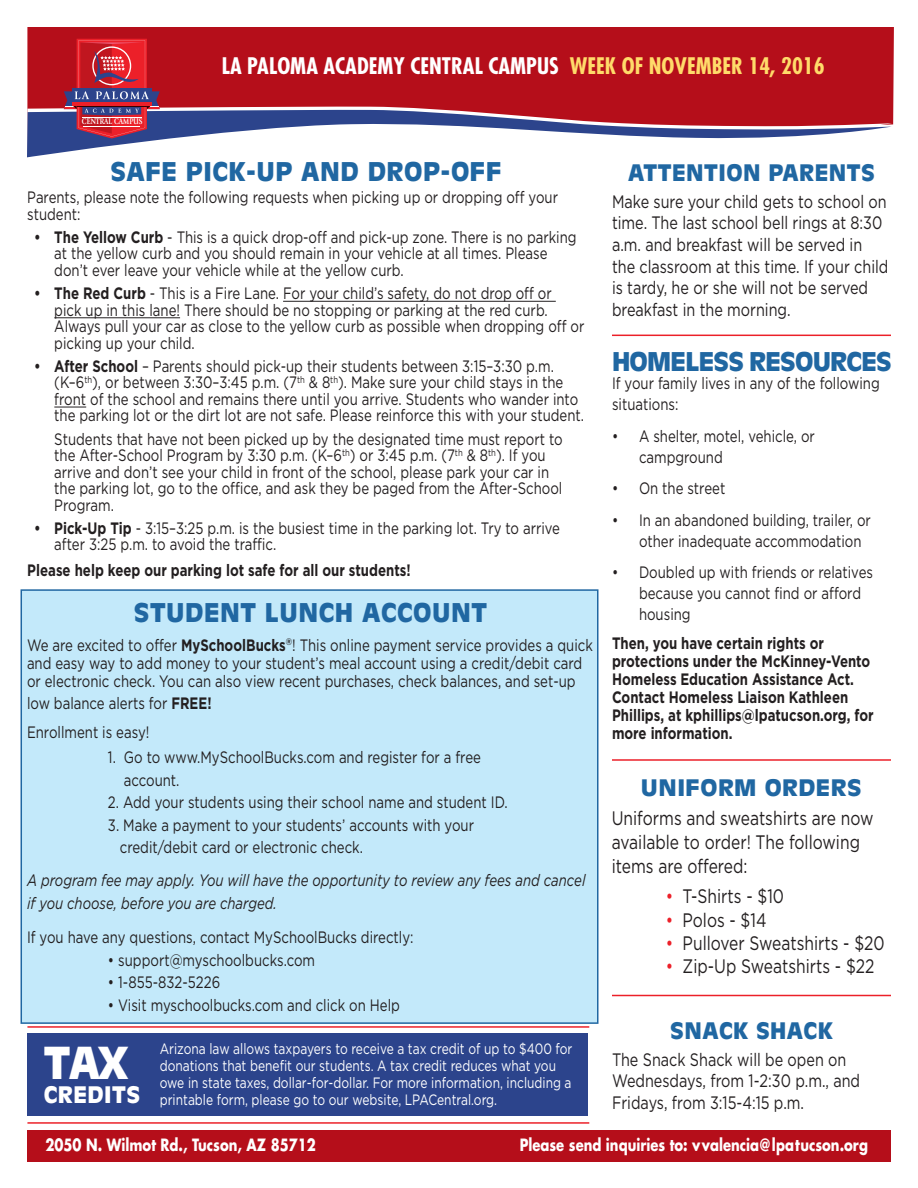
<style>
.page{position:relative;width:918px;height:1188px;background:#fff}
.page>*{position:absolute;margin:0;border:0;box-sizing:border-box;transform-origin:0 0}
.Headers{font:900 43.5px "Antique Olive";color:#fff}
.Headers-2{font:900 25.5px "Antique Olive";letter-spacing:.02em;color:#2067a2}
.Headers-3{font:900 25.5px "Antique Olive";letter-spacing:-.03em;color:#2067a2}
.Headers-4{font:900 22.5px "Antique Olive";letter-spacing:.02em;color:#2067a2}
.Headers-5{font:900 22.5px "Antique Olive";letter-spacing:.02em;color:#2067a2;scale:1.05 1}
.Headers-6{font:900 22.5px "Antique Olive";letter-spacing:.02em;color:#fff}
.t1{font:700 condensed 22.2px "Futura";color:#fff}
.copy{font:19.5px/24px "Gotham";color:#231f20;scale:.8 1}
.copy-2{font:18px/21.6px "Gotham";color:#231f20;scale:.8 1}
.copy-3{font:16.5px/16.5px "Gotham";color:#231f20;scale:.8 1}
.copy-4{font:700 16.5px/18px "Gotham";color:#231f20;scale:.8 1}
.copy-5{font:italic 16.5px/22.5px "Gotham";color:#231f20;scale:.8 1}
.Headers-7{font:700 16.5px "Futura";color:#fff;scale:.8 1}
.copy-6{font:15px/17.2px "Gotham";color:#fff;scale:.8 1}
.t2{font:700 8.55px "Giovanni";color:#fff;scale:.81 1}
.s1{color:#ffdb6a}
.s2{font-weight:700}
.s3{color:#ec2029}
</style>
<div class="page">
<div style="left:21px;top:589px;width:577px;height:435px;background:#c3e9fa;border:2px solid #2067a2"></div>
<hr style="left:612px;top:335px;width:279px;height:1px;background:#ec2029">
<hr style="left:612px;top:759px;width:279px;height:2px;background:#ec2029">
<hr style="left:612px;top:995px;width:279px;height:1px;background:#ec2029">
<div style="left:27px;top:27px;width:867px;height:98px;background:#b50e1a"></div>
<svg style="left:27px;top:36px;width:865px;height:121px"></svg>
<hr style="left:82px;top:117px;width:60px;height:1px;background:#fff">
<hr style="left:83px;top:126px;width:56px;height:1px;background:#fff">
<div style="left:27px;top:1130px;width:863px;height:32px;background:#b50e1a"></div>
<div style="left:27px;top:1034px;width:561px;height:82px;background:#2c448c"></div>
<hr style="left:27px;top:1026px;width:562px;height:2px;background:#ec2029">
<hr style="left:27px;top:1122px;width:562px;height:2px;background:#ec2029">
<hr style="left:283px;top:301px;width:273px;height:1px;background:#231f20">
<hr style="left:54px;top:318px;width:126px;height:1px;background:#231f20">
<hr style="left:54px;top:407px;width:32px;height:1px;background:#231f20">
<p class="t2" style="left:82px;top:117px;width:76px">CENTRAL CAMPUS</p>
<p class="t1" style="left:222px;top:51px;width:604px">LA PALOMA ACADEMY CENTRAL CAMPUS <span class="s1">WEEK OF NOVEMBER 14, 2016</span></p>
<p class="Headers-2" style="left:110px;top:156px;width:393px">SAFE PICK-UP AND DROP-OFF</p>
<p class="copy-3" style="left:27px;top:189px;width:665px">Parents, please note the following requests when picking up or dropping off your student:</p>
<p class="copy-3" style="left:54px;top:228px;width:654px;text-indent:-20px"><span class="s2">• The Yellow Curb</span> - This is a quick drop-off and pick-up zone. There is no parking at the yellow curb and you should remain in your vehicle at all times. Please don’t ever leave your vehicle while at the yellow curb.</p>
<p class="copy-3" style="left:54px;top:285px;width:664px;text-indent:-20px"><span class="s2">• The Red Curb</span> - This is a Fire Lane. For your child’s safety, do not drop off or<br>pick up in this lane! There should be no stopping or parking at the red curb.<br>Always pull your car as close to the yellow curb as possible when dropping off or picking up your child.</p>
<p class="copy-3" style="left:54px;top:357px;width:664px;text-indent:-20px"><span class="s2">• After School</span> – Parents should pick-up their students between 3:15–3:30 p.m. (K–6<sup>th</sup>), or between 3:30–3:45 p.m. (7<sup>th</sup> &amp; 8<sup>th</sup>). Make sure your child stays in the front of the school and remains there until you arrive. Students who wander into the parking lot or the dirt lot are not safe. Please reinforce this with your student.</p>
<p class="copy-3" style="left:54px;top:430px;width:637px">Students that have not been picked up by the designated time must report to the After-School Program by 3:30 p.m. (K–6<sup>th</sup>) or 3:45 p.m. (7<sup>th</sup> &amp; 8<sup>th</sup>). If you arrive and don’t see your child in front of the school, please park your car in the parking lot, go to the office, and ask they be paged from the After-School Program.</p>
<p class="copy-3" style="left:54px;top:519px;width:634px;text-indent:-20px"><span class="s2">• Pick-Up Tip</span> - 3:15–3:25 p.m. is the busiest time in the parking lot. Try to arrive after 3:25 p.m. to avoid the traffic.</p>
<p class="copy-4" style="left:27px;top:561px;width:481px">Please help keep our parking lot safe for all our students!</p>
<p class="Headers-2" style="left:134px;top:598px;width:355px">STUDENT LUNCH ACCOUNT</p>
<p class="copy-3" style="left:27px;top:636px;width:709px;line-height:18px">We are excited to offer <span class="s2">MySchoolBucks</span><sup>®</sup>! This online payment service provides a quick and easy way to add money to your student’s meal account using a credit/debit card or electronic check. You can also view recent purchases, check balances, and set-up</p>
<p class="copy-3" style="left:27px;top:695px;width:232px">low balance alerts for <span class="s2">FREE!</span></p>
<p class="copy-3" style="left:27px;top:724px;width:155px">Enrollment is easy!</p>
<p class="copy-3" style="left:124px;top:746px;width:448px;line-height:22.5px;text-indent:-16px">1. Go to www.MySchoolBucks.com and register for a free account.</p>
<p class="copy-3" style="left:108px;top:794px;width:501px">2. Add your students using their school name and student ID.</p>
<p class="copy-3" style="left:120px;top:814px;width:444px;line-height:22.5px;text-indent:-12px">3. Make a payment to your students’ accounts with your credit/debit card or electronic check.</p>
<p class="copy-5" style="left:27px;top:869px;width:700px">A program fee may apply. You will have the opportunity to review any fees and cancel if you choose, before you are charged.</p>
<p class="copy-3" style="left:27px;top:929px;width:485px">If you have any questions, contact MySchoolBucks directly:</p>
<p class="copy-3" style="left:108px;top:952px;width:261px">• support@myschoolbucks.com</p>
<p class="copy-3" style="left:108px;top:974px;width:142px">• 1-855-832-5226</p>
<p class="copy-3" style="left:108px;top:997px;width:366px">• Visit myschoolbucks.com and click on Help</p>
<p class="Headers" style="left:44px;top:1037px;width:87px">TAX</p>
<p class="Headers-6" style="left:44px;top:1081px;width:98px">CREDITS</p>
<p class="copy-6" style="left:160px;top:1040px;width:517px">Arizona law allows taxpayers to receive a tax credit of up to $400 for donations that benefit our students. A tax credit reduces what you owe in state taxes, dollar-for-dollar. For more information, including a printable form, please go to our website, LPACentral.org.</p>
<p class="Headers-4" style="left:628px;top:159px;width:248px">ATTENTION PARENTS</p>
<p class="copy-2" style="left:612px;top:190px;width:347px">Make sure your child gets to school on time. The last school bell rings at 8:30 a.m. and breakfast will be served in the classroom at this time. If your child is tardy, he or she will not be served breakfast in the morning.</p>
<p class="Headers-3" style="left:612px;top:346px;width:281px">HOMELESS RESOURCES</p>
<p class="copy-3" style="left:612px;top:372px;width:336px;line-height:21px">If your family lives in any of the following situations:</p>
<p class="copy-3" style="left:639px;top:425px;width:221px;line-height:21px;text-indent:-27px">• A shelter, motel, vehicle, or campground</p>
<p class="copy-3" style="left:612px;top:480px;width:143px">• On the street</p>
<p class="copy-3" style="left:639px;top:509px;width:291px;line-height:21px;text-indent:-27px">• In an abandoned building, trailer, or other inadequate accommodation</p>
<p class="copy-3" style="left:639px;top:561px;width:294px;line-height:21px;text-indent:-27px">• Doubled up with friends or relatives because you cannot find or afford housing</p>
<p class="copy-4" style="left:612px;top:633px;width:329px">Then, you have certain rights or protections under the McKinney-Vento Homeless Education Assistance Act.<br>Contact Homeless Liaison Kathleen Phillips, at kphillips@lpatucson.org, for more information.</p>
<p class="Headers-5" style="left:641px;top:774px;width:212px">UNIFORM ORDERS</p>
<p class="copy" style="left:612px;top:806px;width:329px">Uniforms and sweatshirts are now available to order! The following items are offered:</p>
<p class="copy" style="left:666px;top:884px;width:149px"><span class="s3">•</span> T-Shirts - $10</p>
<p class="copy" style="left:666px;top:907px;width:128px"><span class="s3">•</span> Polos - $14</p>
<p class="copy" style="left:666px;top:931px;width:275px"><span class="s3">•</span> Pullover Sweatshirts - $20</p>
<p class="copy" style="left:666px;top:954px;width:263px"><span class="s3">•</span> Zip-Up Sweatshirts - $22</p>
<p class="Headers-4" style="left:670px;top:1017px;width:164px">SNACK SHACK</p>
<p class="copy-2" style="left:612px;top:1048px;width:312px">The Snack Shack will be open on<br>Wednesdays, from 1-2:30 p.m., and<br>Fridays, from 3:15-4:15 p.m.</p>
<p class="Headers-7" style="left:45px;top:1133px;width:340px">2050 N. Wilmot Rd., Tucson, AZ 85712</p>
<p class="Headers-7" style="left:520px;top:1133px;width:437px">Please send inquiries to: vvalencia@ lpatucson.org</p>
</div>
